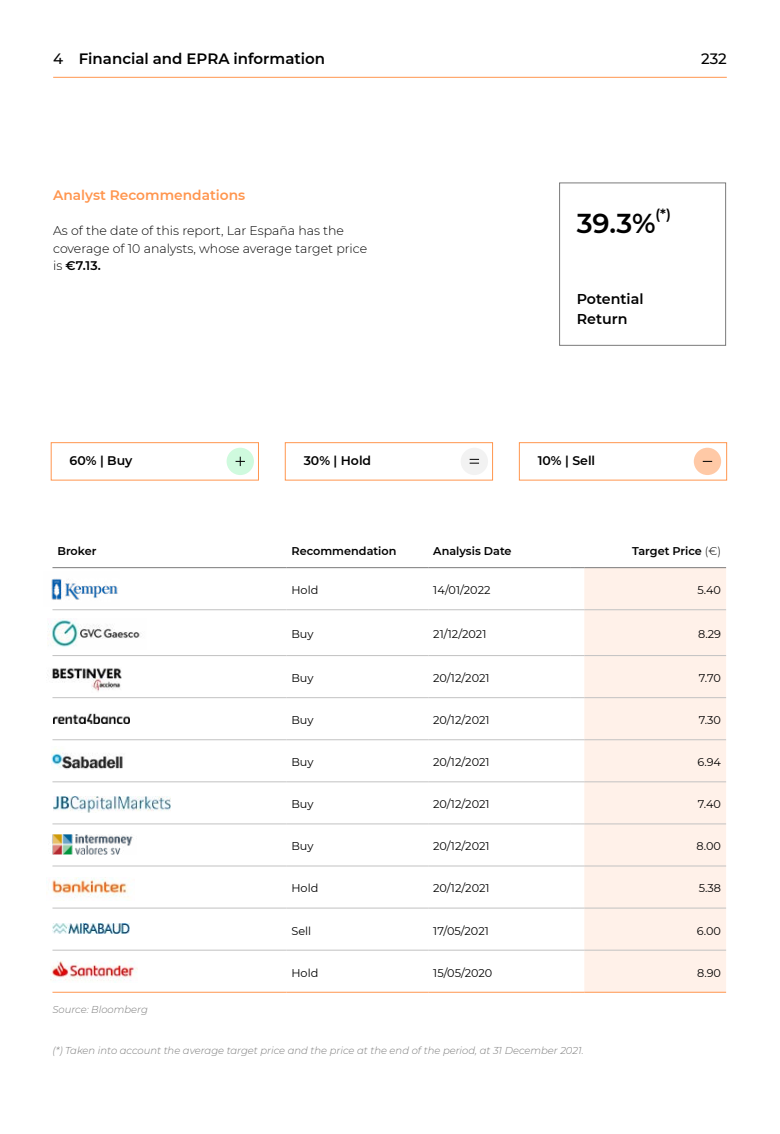
<style>
.page{position:relative;width:780px;height:1134px;background:#fff}
.page>*{position:absolute;margin:0;border:0;box-sizing:border-box;transform-origin:0 0}
.Destacados{font:600 27.38px "Montserrat";color:#000}
.t1{font:600 15px "Montserrat";color:#000}
.t2{font:500 15px "Montserrat";color:#000}
.Destacados-2{font:600 14.25px/20.1px "Montserrat";color:#000}
.Destacados-3{font:600 13.88px "Montserrat";color:#000}
._11_Semibold_C5{font:600 13.75px "Montserrat";color:#ff964f}
.Texto_corrido{font:300 12.5px/17.5px "Montserrat";color:#000}
.Texto_corrido-2{font:600 12.5px "Montserrat";color:#000}
.tabla_regular_9{font:11.25px "Montserrat";color:#000}
.Tabla_9_semibold{font:600 11.25px "Montserrat";color:#000}
.legales{font:italic 300 10px "Montserrat";color:#7a7a7a}
.s1{font-weight:500}
.s2{font-weight:600}
.s3{font-weight:300}
</style>
<div class="page">
<div style="left:285px;top:442px;width:207px;height:38px;border:1px solid #ff964f"></div>
<div style="left:453px;top:442px;width:43px;height:42px;background:#000;opacity:.1"></div>
<div style="left:453px;top:438px;width:43px;height:42px;background:#000;opacity:.1"></div>
<svg style="left:469px;top:459px;width:10px;height:5px"></svg>
<div style="left:51px;top:442px;width:207px;height:38px;border:1px solid #ff964f"></div>
<div style="left:219px;top:440px;width:42px;height:43px;background:#000;opacity:.1"></div>
<svg style="left:235px;top:457px;width:10px;height:9px"></svg>
<div style="left:519px;top:442px;width:207px;height:38px;border:1px solid #ff964f"></div>
<div style="left:686px;top:440px;width:43px;height:42px;background:#000;opacity:.1"></div>
<div style="left:584px;top:568px;width:142px;height:424px;background:#fff1e9"></div>
<hr style="left:52px;top:609px;width:234px;height:1px;background:#c2c2c2">
<hr style="left:286px;top:609px;width:142px;height:1px;background:#c2c2c2">
<hr style="left:428px;top:609px;width:142px;height:1px;background:#c2c2c2">
<svg style="left:570px;top:609px;width:14px;height:1px"></svg>
<hr style="left:584px;top:609px;width:142px;height:1px;background:#c2c2c2">
<hr style="left:52px;top:655px;width:234px;height:1px;background:#c2c2c2">
<hr style="left:286px;top:655px;width:142px;height:1px;background:#c2c2c2">
<hr style="left:428px;top:655px;width:142px;height:1px;background:#c2c2c2">
<svg style="left:570px;top:655px;width:14px;height:1px"></svg>
<hr style="left:584px;top:655px;width:142px;height:1px;background:#c2c2c2">
<hr style="left:52px;top:697px;width:234px;height:1px;background:#c2c2c2">
<hr style="left:286px;top:697px;width:142px;height:1px;background:#c2c2c2">
<hr style="left:428px;top:697px;width:142px;height:1px;background:#c2c2c2">
<svg style="left:570px;top:697px;width:14px;height:1px"></svg>
<hr style="left:584px;top:697px;width:142px;height:1px;background:#c2c2c2">
<hr style="left:52px;top:739px;width:234px;height:1px;background:#c2c2c2">
<hr style="left:286px;top:739px;width:142px;height:1px;background:#c2c2c2">
<hr style="left:428px;top:739px;width:142px;height:1px;background:#c2c2c2">
<svg style="left:570px;top:739px;width:14px;height:1px"></svg>
<hr style="left:584px;top:739px;width:142px;height:1px;background:#c2c2c2">
<hr style="left:52px;top:782px;width:234px;height:1px;background:#c2c2c2">
<hr style="left:286px;top:782px;width:142px;height:1px;background:#c2c2c2">
<hr style="left:428px;top:782px;width:142px;height:1px;background:#c2c2c2">
<svg style="left:570px;top:782px;width:14px;height:1px"></svg>
<hr style="left:584px;top:782px;width:142px;height:1px;background:#c2c2c2">
<hr style="left:52px;top:824px;width:234px;height:1px;background:#c2c2c2">
<hr style="left:286px;top:824px;width:142px;height:1px;background:#c2c2c2">
<hr style="left:428px;top:824px;width:142px;height:1px;background:#c2c2c2">
<svg style="left:570px;top:824px;width:14px;height:1px"></svg>
<hr style="left:584px;top:824px;width:142px;height:1px;background:#c2c2c2">
<hr style="left:52px;top:866px;width:234px;height:1px;background:#c2c2c2">
<hr style="left:286px;top:866px;width:142px;height:1px;background:#c2c2c2">
<hr style="left:428px;top:866px;width:142px;height:1px;background:#c2c2c2">
<svg style="left:570px;top:866px;width:14px;height:1px"></svg>
<hr style="left:584px;top:866px;width:142px;height:1px;background:#c2c2c2">
<hr style="left:52px;top:908px;width:234px;height:1px;background:#c2c2c2">
<hr style="left:286px;top:908px;width:142px;height:1px;background:#c2c2c2">
<hr style="left:428px;top:908px;width:142px;height:1px;background:#c2c2c2">
<svg style="left:570px;top:908px;width:14px;height:1px"></svg>
<hr style="left:584px;top:908px;width:142px;height:1px;background:#c2c2c2">
<hr style="left:52px;top:950px;width:234px;height:1px;background:#c2c2c2">
<hr style="left:286px;top:950px;width:142px;height:1px;background:#c2c2c2">
<hr style="left:428px;top:950px;width:142px;height:1px;background:#c2c2c2">
<svg style="left:570px;top:950px;width:14px;height:1px"></svg>
<hr style="left:584px;top:950px;width:142px;height:1px;background:#c2c2c2">
<hr style="left:52px;top:992px;width:234px;height:1px;background:#ff964f">
<hr style="left:286px;top:992px;width:142px;height:1px;background:#ff964f">
<hr style="left:428px;top:992px;width:142px;height:1px;background:#ff964f">
<svg style="left:570px;top:992px;width:14px;height:1px"></svg>
<hr style="left:584px;top:992px;width:142px;height:1px;background:#ff964f">
<hr style="left:52px;top:567px;width:234px;height:1px;background:#7a7a7a">
<hr style="left:286px;top:567px;width:142px;height:1px;background:#7a7a7a">
<hr style="left:428px;top:567px;width:142px;height:1px;background:#7a7a7a">
<svg style="left:570px;top:567px;width:14px;height:1px"></svg>
<hr style="left:584px;top:567px;width:142px;height:1px;background:#7a7a7a">
<img style="left:52px;top:668px;width:70px;height:24px">
<img style="left:46px;top:877px;width:83px;height:24px">
<img style="left:53px;top:713px;width:77px;height:11px">
<img style="left:51px;top:960px;width:86px;height:21px">
<img style="left:53px;top:796px;width:117px;height:17px">
<img style="left:52px;top:834px;width:81px;height:21px">
<img style="left:51px;top:578px;width:67px;height:22px">
<img style="left:51px;top:749px;width:72px;height:21px">
<img style="left:52px;top:924px;width:78px;height:9px">
<img style="left:47px;top:619px;width:93px;height:28px">
<hr style="left:53px;top:77px;width:673px;height:1px;background:#ff964f">
<div style="left:559px;top:183px;width:166px;height:163px;border:1px solid #7a7a7a"></div>
<h2 class="t1" style="left:53px;top:48px;width:273px"><span class="s1">4</span> Financial and EPRA information</h2>
<h2 class="t2" style="left:701px;top:48px;width:27px">232</h2>
<p class="_11_Semibold_C5" style="left:53px;top:185px;width:193px">Analyst Recommendations</p>
<p class="Texto_corrido" style="left:53px;top:221px;width:315px">As of the date of this report, Lar España has the coverage of 10 analysts, whose average target price is <span class="s2">€7.13.</span></p>
<p class="Destacados" style="left:576px;top:204px;width:80px">39.3%</p>
<p class="Destacados-3" style="left:655px;top:205px;width:17px">(*)</p>
<p class="Destacados-2" style="left:576px;top:288px;width:68px">Potential<br>Return</p>
<p class="Texto_corrido-2" style="left:70px;top:452px;width:64px">60% | Buy</p>
<p class="Texto_corrido-2" style="left:303px;top:452px;width:69px">30% | Hold</p>
<p class="Texto_corrido-2" style="left:537px;top:452px;width:59px">10% | Sell</p>
<p class="Tabla_9_semibold" style="left:57px;top:543px;width:41px">Broker</p>
<p class="Tabla_9_semibold" style="left:291px;top:543px;width:106px">Recommendation</p>
<p class="Tabla_9_semibold" style="left:433px;top:543px;width:80px">Analysis Date</p>
<p class="Tabla_9_semibold" style="left:632px;top:543px;width:91px">Target Price <span class="s3">(€)</span></p>
<p class="tabla_regular_9" style="left:291px;top:582px;width:28px">Hold</p>
<p class="tabla_regular_9" style="left:433px;top:582px;width:59px">14/01/2022</p>
<p class="tabla_regular_9" style="left:697px;top:582px;width:25px">5.40</p>
<p class="tabla_regular_9" style="left:291px;top:626px;width:24px">Buy</p>
<p class="tabla_regular_9" style="left:433px;top:626px;width:55px">21/12/2021</p>
<p class="tabla_regular_9" style="left:698px;top:626px;width:25px">8.29</p>
<p class="tabla_regular_9" style="left:291px;top:670px;width:24px">Buy</p>
<p class="tabla_regular_9" style="left:433px;top:670px;width:58px">20/12/2021</p>
<p class="tabla_regular_9" style="left:699px;top:670px;width:24px">7.70</p>
<p class="tabla_regular_9" style="left:291px;top:712px;width:24px">Buy</p>
<p class="tabla_regular_9" style="left:433px;top:712px;width:58px">20/12/2021</p>
<p class="tabla_regular_9" style="left:698px;top:712px;width:24px">7.30</p>
<p class="tabla_regular_9" style="left:291px;top:754px;width:24px">Buy</p>
<p class="tabla_regular_9" style="left:433px;top:754px;width:58px">20/12/2021</p>
<p class="tabla_regular_9" style="left:697px;top:754px;width:25px">6.94</p>
<p class="tabla_regular_9" style="left:291px;top:796px;width:24px">Buy</p>
<p class="tabla_regular_9" style="left:433px;top:796px;width:58px">20/12/2021</p>
<p class="tabla_regular_9" style="left:698px;top:796px;width:25px">7.40</p>
<p class="tabla_regular_9" style="left:291px;top:839px;width:24px">Buy</p>
<p class="tabla_regular_9" style="left:433px;top:839px;width:58px">20/12/2021</p>
<p class="tabla_regular_9" style="left:696px;top:839px;width:26px">8.00</p>
<p class="tabla_regular_9" style="left:291px;top:881px;width:28px">Hold</p>
<p class="tabla_regular_9" style="left:433px;top:881px;width:58px">20/12/2021</p>
<p class="tabla_regular_9" style="left:698px;top:881px;width:24px">5.38</p>
<p class="tabla_regular_9" style="left:291px;top:923px;width:21px">Sell</p>
<p class="tabla_regular_9" style="left:433px;top:923px;width:57px">17/05/2021</p>
<p class="tabla_regular_9" style="left:697px;top:923px;width:26px">6.00</p>
<p class="tabla_regular_9" style="left:291px;top:965px;width:28px">Hold</p>
<p class="tabla_regular_9" style="left:433px;top:965px;width:61px">15/05/2020</p>
<p class="tabla_regular_9" style="left:697px;top:965px;width:25px">8.90</p>
<p class="legales" style="left:52px;top:1003px;width:97px">Source: Bloomberg</p>
<p class="legales" style="left:52px;top:1044px;width:532px">(*) Taken into account the average target price and the price at the end of the period, at 31 December 2021.</p>
</div>
